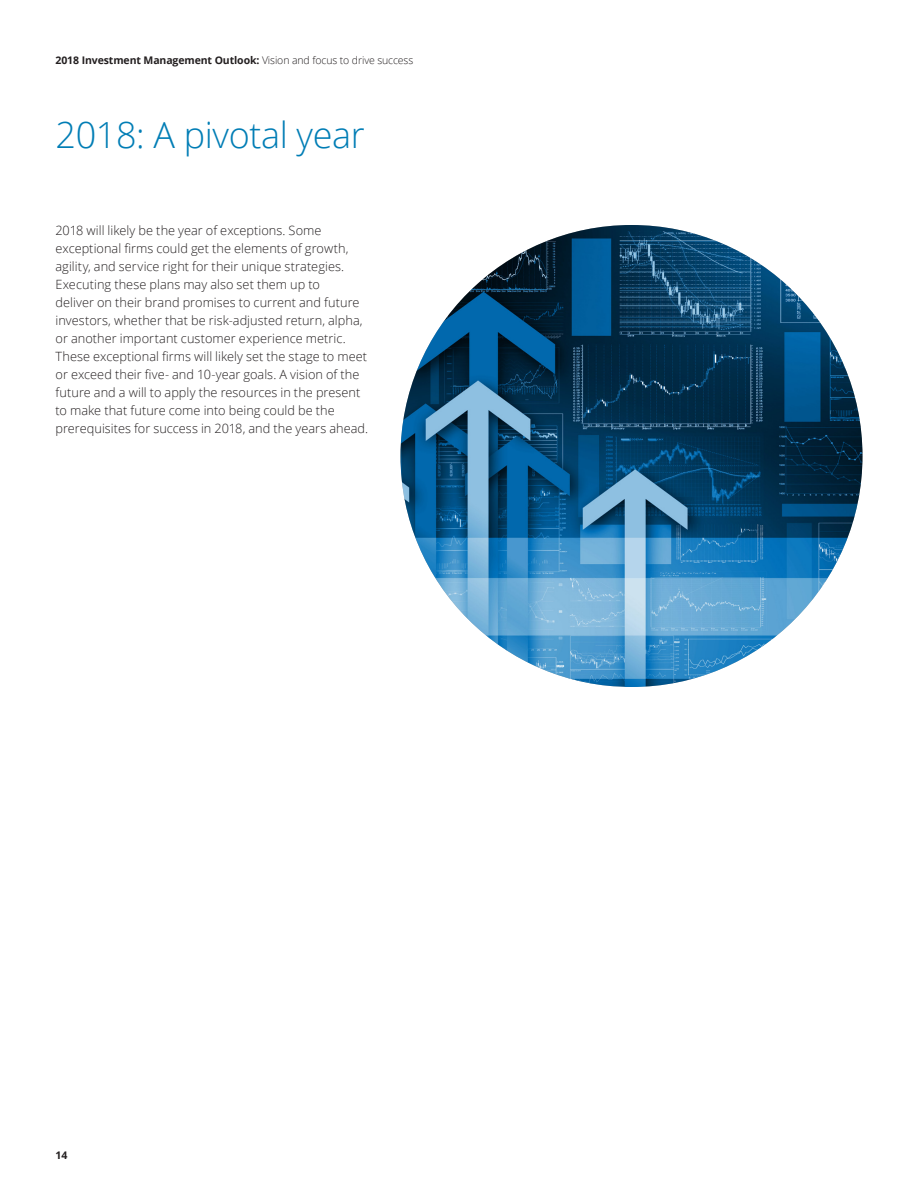
<style>
.page{position:relative;width:918px;height:1188px;background:#fff}
.page>*{position:absolute;margin:0;border:0;box-sizing:border-box;transform-origin:0 0}
.Story_heading_light{font:300 36px "Open Sans";letter-spacing:-.01em;color:#007db5}
.Body_copy__8_5_12pt{font:300 12.75px/18px "Open Sans";letter-spacing:.005em;color:#231f20}
.t1{font:700 10.5px "Open Sans";letter-spacing:-.01em;color:#231f20}
.s1{font-weight:300}
</style>
<div class="page">
<img style="left:400px;top:225px;width:462px;height:462px;border-radius:231px">
<p class="t1" style="left:56px;top:53px;width:359px">2018 Investment Management Outlook: <span class="s1">Vision and focus to drive success</span></p>
<p class="Story_heading_light" style="left:56px;top:110px;width:311px">2018: A pivotal year</p>
<p class="Body_copy__8_5_12pt" style="left:56px;top:221px;width:314px">2018 will likely be the year of exceptions. Some exceptional firms could get the elements of growth, agility, and service right for their unique strategies.<br>Executing these plans may also set them up to<br>deliver on their brand promises to current and future investors, whether that be risk-adjusted return, alpha, or another important customer experience metric.<br>These exceptional firms will likely set the stage to meet or exceed their five- and 10-year goals. A vision of the future and a will to apply the resources in the present to make that future come into being could be the prerequisites for success in 2018, and the years ahead.</p>
<p class="t1" style="left:56px;top:1147px;width:13px">14</p>
</div>
